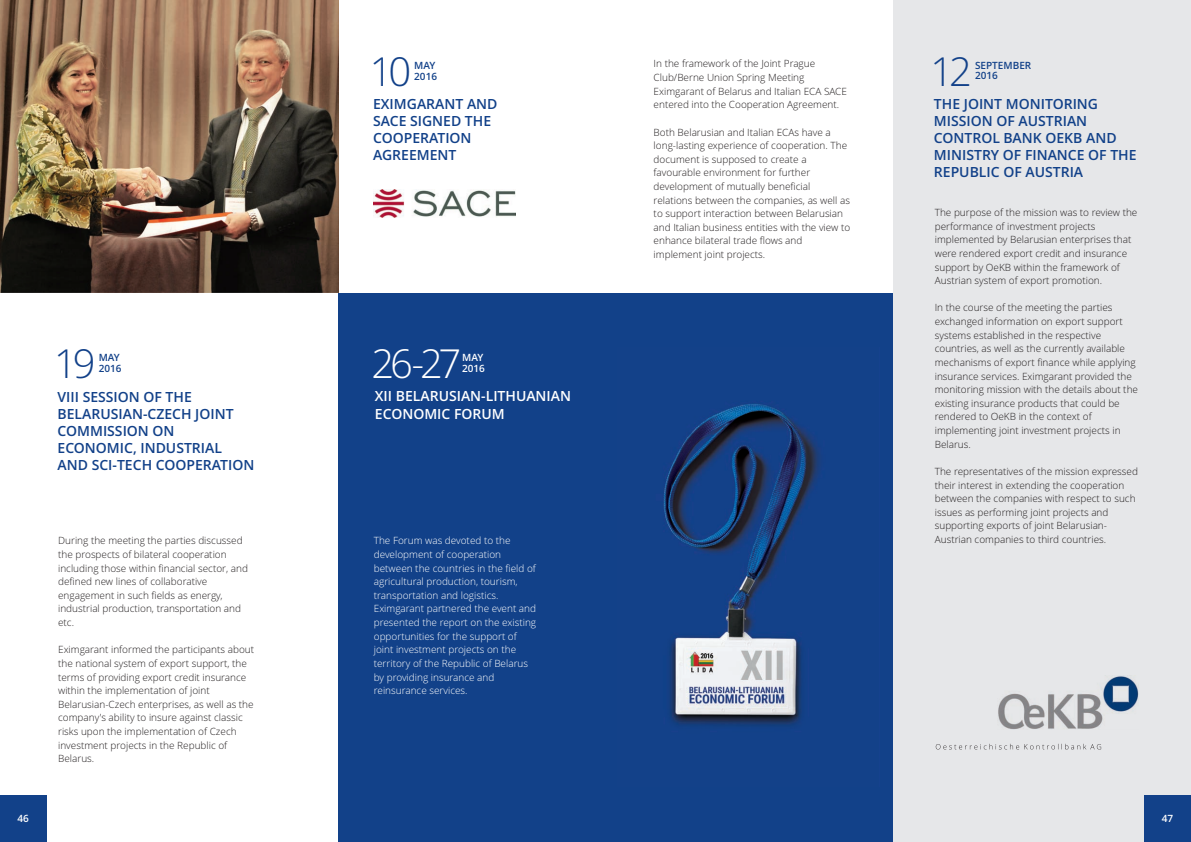
<style>
.page{position:relative;width:1191px;height:842px;background:#fff}
.page>*{position:absolute;margin:0;border:0;box-sizing:border-box;transform-origin:0 0}
.t1{font:300 40px "Open Sans";color:#124189}
.t2{font:300 40px "Open Sans";color:#fff}
.t3{font:600 14px/17.2px "Open Sans";color:#124189}
.t4{font:600 14px/17.2px "Open Sans";color:#fff}
.t5{font:300 10px/13.6px "Open Sans";color:#231f20}
.t6{font:300 10px/13.6px "Open Sans";color:#fff}
.t7{font:600 10px/10.9px "Open Sans";color:#124189}
.t8{font:600 10px/10.9px "Open Sans";color:#fff}
</style>
<div class="page">
<div style="left:338px;top:293px;width:266px;height:549px;background:#124189"></div>
<img style="left:0;top:0;width:338px;height:293px">
<div style="left:0;top:795px;width:47px;height:47px;background:#124189"></div>
<img style="left:374px;top:189px;width:141px;height:29px">
<div style="left:893px;top:0;width:298px;height:842px;background:#e6e7e9"></div>
<div style="left:1144px;top:795px;width:47px;height:47px;background:#124189"></div>
<svg style="left:935px;top:744px;width:166px;height:5px"></svg>
<img style="left:998px;top:676px;width:140px;height:53px">
<div style="left:595px;top:293px;width:298px;height:549px;background:#124189"></div>
<img style="left:663px;top:404px;width:157px;height:322px">
<p class="t8" style="left:17px;top:814px;width:13px">46</p>
<h1 class="t1" style="left:54px;top:348px;width:43px">19</h1>
<p class="t7" style="left:99px;top:353px;width:23px">MAY</p>
<p class="t7" style="left:99px;top:364px;width:24px">2016</p>
<h2 class="t3" style="left:58px;top:389px;width:198px">VIII SESSION OF THE<br>BELARUSIAN-CZECH JOINT<br>COMMISSION ON<br>ECONOMIC, INDUSTRIAL<br>AND SCI-TECH COOPERATION</h2>
<p class="t5" style="left:58px;top:535px;width:191px">During the meeting the parties discussed the prospects of bilateral cooperation including those within financial sector, and defined new lines of collaborative engagement in such fields as energy, industrial production, transportation and etc.</p>
<p class="t5" style="left:58px;top:644px;width:197px">Eximgarant informed the participants about the national system of export support, the terms of providing export credit insurance within the implementation of joint Belarusian-Czech enterprises, as well as the company's ability to insure against classic risks upon the implementation of Czech investment projects in the Republic of Belarus.</p>
<h1 class="t1" style="left:370px;top:55px;width:43px">10</h1>
<p class="t7" style="left:414px;top:61px;width:24px">MAY<br>2016</p>
<h2 class="t3" style="left:373px;top:96px;width:126px">EXIMGARANT AND<br>SACE SIGNED THE<br>COOPERATION<br>AGREEMENT</h2>
<h1 class="t2" style="left:371px;top:348px;width:91px">26-27</h1>
<p class="t8" style="left:462px;top:353px;width:24px">MAY<br>2016</p>
<h2 class="t4" style="left:375px;top:389px;width:198px">XII BELARUSIAN-LITHUANIAN<br>ECONOMIC FORUM</h2>
<p class="t6" style="left:374px;top:535px;width:164px">The Forum was devoted to the development of cooperation between the countries in the field of agricultural production, tourism, transportation and logistics.<br>Eximgarant partnered the event and presented the report on the existing opportunities for the support of joint investment projects on the territory of the Republic of Belarus by providing insurance and reinsurance services.</p>
<p class="t5" style="left:653px;top:58px;width:195px">In the framework of the Joint Prague Club/Berne Union Spring Meeting Eximgarant of Belarus and Italian ECA SACE entered into the Cooperation Agreement.</p>
<p class="t5" style="left:653px;top:126px;width:198px">Both Belarusian and Italian ECAs have a long-lasting experience of cooperation. The document is supposed to create a favourable environment for further development of mutually beneficial relations between the companies, as well as to support interaction between Belarusian and Italian business entities with the view to enhance bilateral trade flows and implement joint projects.</p>
<h1 class="t1" style="left:930px;top:55px;width:43px">12</h1>
<p class="t7" style="left:975px;top:60px;width:58px">SEPTEMBER<br>2016</p>
<h2 class="t3" style="left:934px;top:96px;width:204px">THE JOINT MONITORING<br>MISSION OF AUSTRIAN<br>CONTROL BANK OEKB AND<br>MINISTRY OF FINANCE OF THE<br>REPUBLIC OF AUSTRIA</h2>
<p class="t5" style="left:934px;top:207px;width:204px">The purpose of the mission was to review the performance of investment projects implemented by Belarusian enterprises that were rendered export credit and insurance support by OeKB within the framework of Austrian system of export promotion.</p>
<p class="t5" style="left:934px;top:302px;width:205px">In the course of the meeting the parties exchanged information on export support systems established in the respective countries, as well as the currently available mechanisms of export finance while applying insurance services. Eximgarant provided the monitoring mission with the details about the existing insurance products that could be rendered to OeKB in the context of implementing joint investment projects in Belarus.</p>
<p class="t5" style="left:934px;top:465px;width:205px">The representatives of the mission expressed their interest in extending the cooperation between the companies with respect to such issues as performing joint projects and supporting exports of joint Belarusian-Austrian companies to third countries.</p>
<p class="t8" style="left:1161px;top:814px;width:13px">47</p>
</div>
